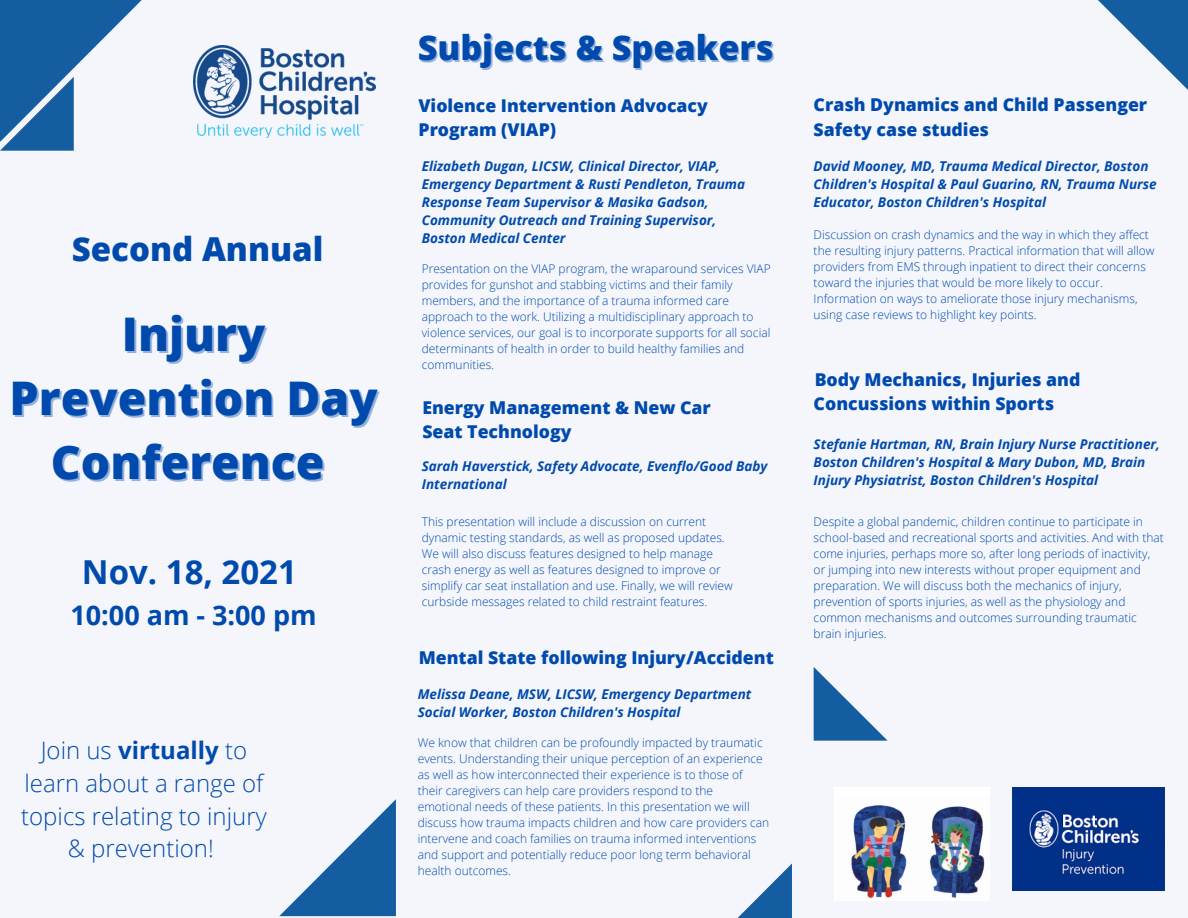
<style>
.page{position:relative;width:1188px;height:918px;background:#f4f6fc}
.page>*{position:absolute;margin:0;border:0;box-sizing:border-box;transform-origin:0 0}
.t1{font:800 46.35px/64.2px "Open Sans";color:#004aad;text-align:center}
.t2{font:800 34.2px "Open Sans";color:#004aad}
.t3{font:800 33px "Open Sans";color:#004aad}
.t4{font:700 33px "Open Sans";color:#004aad}
.t5{font:700 27px "Open Sans";color:#004aad}
.t6{font:300 24px/32.7px "Open Sans";color:#004aad;text-align:center}
.t7{font:800 17.7px/24.8px "Open Sans";color:#004aad}
.t8{font:italic 700 13.5px/18px "Open Sans";color:#004aad}
.t9{font:300 12px/16px "Open Sans";color:#004aad}
.s1{font-weight:700}
</style>
<div class="page">
<svg style="left:738px;top:863px;width:54px;height:55px"></svg>
<svg style="left:814px;top:667px;width:74px;height:74px"></svg>
<svg style="left:279px;top:799px;width:117px;height:117px"></svg>
<img style="left:194px;top:45px;width:182px;height:92px">
<svg style="left:0;top:0;width:142px;height:151px"></svg>
<svg style="left:1098px;top:0;width:90px;height:90px"></svg>
<img style="left:1013px;top:787px;width:152px;height:104px">
<img style="left:835px;top:787px;width:155px;height:114px">
<p class="t3" style="left:72px;top:226px;width:253px">Second Annual</p>
<p class="t1" style="left:10px;top:301px;width:370px">Injury<br>Prevention Day<br>Conference</p>
<p class="t4" style="left:82px;top:549px;width:217px">Nov. 18, 2021</p>
<p class="t5" style="left:70px;top:596px;width:248px">10:00 am - 3:00 pm</p>
<p class="t6" style="left:21px;top:734px;width:247px">Join us <span class="s1">virtually</span> to learn about a range of topics relating to injury &amp; prevention!</p>
<p class="t2" style="left:418px;top:24px;width:357px">Subjects &amp; Speakers</p>
<p class="t7" style="left:418px;top:93px;width:291px">Violence Intervention Advocacy</p>
<p class="t7" style="left:419px;top:116px;width:139px">Program (VIAP)</p>
<p class="t8" style="left:422px;top:157px;width:325px">Elizabeth Dugan, LICSW, Clinical Director, VIAP, Emergency Department &amp; Rusti Pendleton, Trauma Response Team Supervisor &amp; Masika Gadson, Community Outreach and Training Supervisor, Boston Medical Center</p>
<p class="t9" style="left:422px;top:261px;width:351px">Presentation on the VIAP program, the wraparound services VIAP provides for gunshot and stabbing victims and their family members, and the importance of a trauma informed care approach to the work. Utilizing a multidisciplinary approach to violence services, our goal is to incorporate supports for all social determinants of health in order to build healthy families and communities.</p>
<p class="t7" style="left:422px;top:394px;width:290px">Energy Management &amp; New Car</p>
<p class="t7" style="left:422px;top:419px;width:151px">Seat Technology</p>
<p class="t8" style="left:422px;top:457px;width:347px">Sarah Haverstick, Safety Advocate, Evenflo/Good Baby</p>
<p class="t8" style="left:422px;top:475px;width:86px">International</p>
<p class="t9" style="left:422px;top:514px;width:313px">This presentation will include a discussion on current dynamic testing standards, as well as proposed updates.<br>We will also discuss features designed to help manage crash energy as well as features designed to improve or simplify car seat installation and use. Finally, we will review curbside messages related to child restraint features.</p>
<p class="t7" style="left:419px;top:645px;width:357px">Mental State following Injury/Accident</p>
<p class="t8" style="left:418px;top:685px;width:335px">Melissa Deane, MSW, LICSW, Emergency Department<br>Social Worker, Boston Children's Hospital</p>
<p class="t9" style="left:418px;top:734px;width:353px">We know that children can be profoundly impacted by traumatic events. Understanding their unique perception of an experience as well as how interconnected their experience is to those of their caregivers can help care providers respond to the emotional needs of these patients. In this presentation we will discuss how trauma impacts children and how care providers can intervene and coach families on trauma informed interventions and support and potentially reduce poor long term behavioral health outcomes.</p>
<p class="t7" style="left:814px;top:92px;width:335px">Crash Dynamics and Child Passenger<br>Safety case studies</p>
<p class="t8" style="left:814px;top:157px;width:345px">David Mooney, MD, Trauma Medical Director, Boston<br>Children's Hospital &amp; Paul Guarino, RN, Trauma Nurse<br>Educator, Boston Children's Hospital</p>
<p class="t9" style="left:814px;top:226px;width:342px">Discussion on crash dynamics and the way in which they affect the resulting injury patterns. Practical information that will allow providers from EMS through inpatient to direct their concerns toward the injuries that would be more likely to occur.<br>Information on ways to ameliorate those injury mechanisms, using case reviews to highlight key points.</p>
<p class="t7" style="left:815px;top:366px;width:267px">Body Mechanics, Injuries and</p>
<p class="t7" style="left:814px;top:391px;width:242px">Concussions within Sports</p>
<p class="t8" style="left:814px;top:435px;width:348px">Stefanie Hartman, RN, Brain Injury Nurse Practitioner,<br>Boston Children's Hospital &amp; Mary Dubon, MD, Brain<br>Injury Physiatrist, Boston Children's Hospital</p>
<p class="t9" style="left:814px;top:514px;width:352px">Despite a global pandemic, children continue to participate in school-based and recreational sports and activities. And with that come injuries, perhaps more so, after long periods of inactivity, or jumping into new interests without proper equipment and preparation. We will discuss both the mechanics of injury, prevention of sports injuries, as well as the physiology and common mechanisms and outcomes surrounding traumatic brain injuries.</p>
</div>
